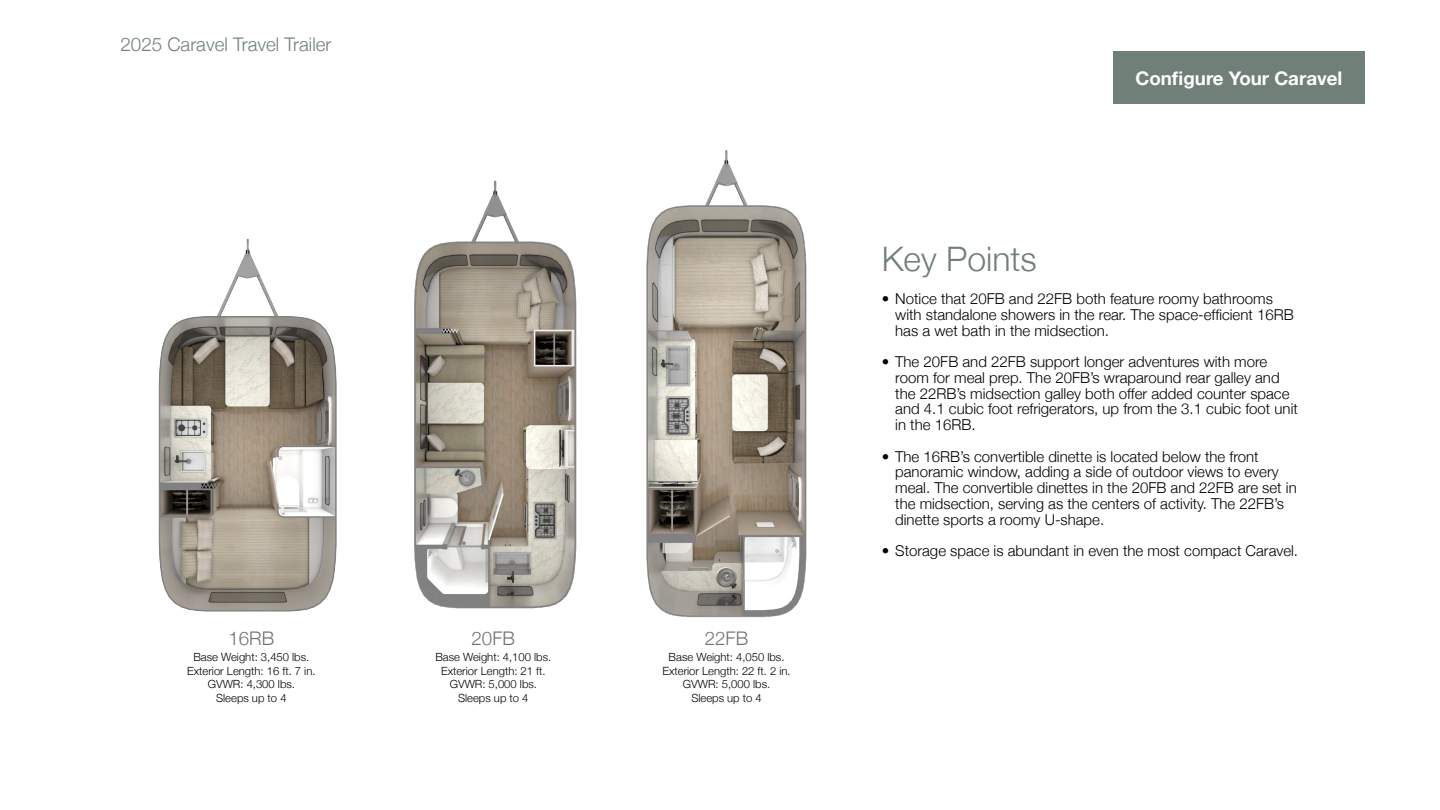
<style>
.page{position:relative;width:1440px;height:810px;background:#fff}
.page>*{position:absolute;margin:0;border:0;box-sizing:border-box;transform-origin:0 0}
.t1{font:300 33.75px "Helvetica Neue";color:#717f79}
.t2{font:300 18.75px "Helvetica Neue";color:#717f79}
.t3{font:700 18.75px "Helvetica Neue";color:#fff}
.t4{font:300 18.75px "Helvetica Neue";color:#727272}
.t5{font:300 15px/15.8px "Helvetica Neue";color:#000}
.t6{font:300 11.25px/13.5px "Helvetica Neue";color:#000;text-align:center}
</style>
<div class="page">
<img style="left:646px;top:150px;width:161px;height:468px">
<img style="left:158px;top:238px;width:179px;height:374px">
<img style="left:414px;top:180px;width:163px;height:429px">
<div style="left:1113px;top:51px;width:252px;height:53px;background:#717f79"></div>
<p class="t2" style="left:121px;top:29px;width:212px">2025 Caravel Travel Trailer</p>
<p class="t4" style="left:228px;top:624px;width:47px">16RB</p>
<p class="t6" style="left:187px;top:650px;width:130px">Base Weight: 3,450 lbs.<br>Exterior Length: 16 ft. 7 in.<br>GVWR: 4,300 lbs.<br>Sleeps up to 4</p>
<p class="t4" style="left:472px;top:624px;width:45px">20FB</p>
<p class="t6" style="left:435px;top:650px;width:117px">Base Weight: 4,100 lbs.<br>Exterior Length: 21 ft.<br>GVWR: 5,000 lbs.<br>Sleeps up to 4</p>
<p class="t4" style="left:705px;top:624px;width:45px">22FB</p>
<p class="t6" style="left:662px;top:650px;width:130px">Base Weight: 4,050 lbs.<br>Exterior Length: 22 ft. 2 in.<br>GVWR: 5,000 lbs.<br>Sleeps up to 4</p>
<h1 class="t1" style="left:882px;top:232px;width:157px">Key Points</h1>
<p class="t3" style="left:1136px;top:64px;width:208px">Configure Your Caravel</p>
<p class="t5" style="left:895px;top:290px;width:400px;text-indent:-14px">• Notice that 20FB and 22FB both feature roomy bathrooms with standalone showers in the rear. The space-efficient 16RB has a wet bath in the midsection.</p>
<p class="t5" style="left:895px;top:353px;width:404px;text-indent:-14px">• The 20FB and 22FB support longer adventures with more room for meal prep. The 20FB’s wraparound rear galley and the 22RB’s midsection galley both offer added counter space and 4.1 cubic foot refrigerators, up from the 3.1 cubic foot unit in the 16RB.</p>
<p class="t5" style="left:895px;top:447px;width:403px;text-indent:-14px">• The 16RB’s convertible dinette is located below the front panoramic window, adding a side of outdoor views to every meal. The convertible dinettes in the 20FB and 22FB are set in the midsection, serving as the centers of activity. The 22FB’s dinette sports a roomy U-shape.</p>
<p class="t5" style="left:882px;top:542px;width:418px">• Storage space is abundant in even the most compact Caravel.</p>
</div>
